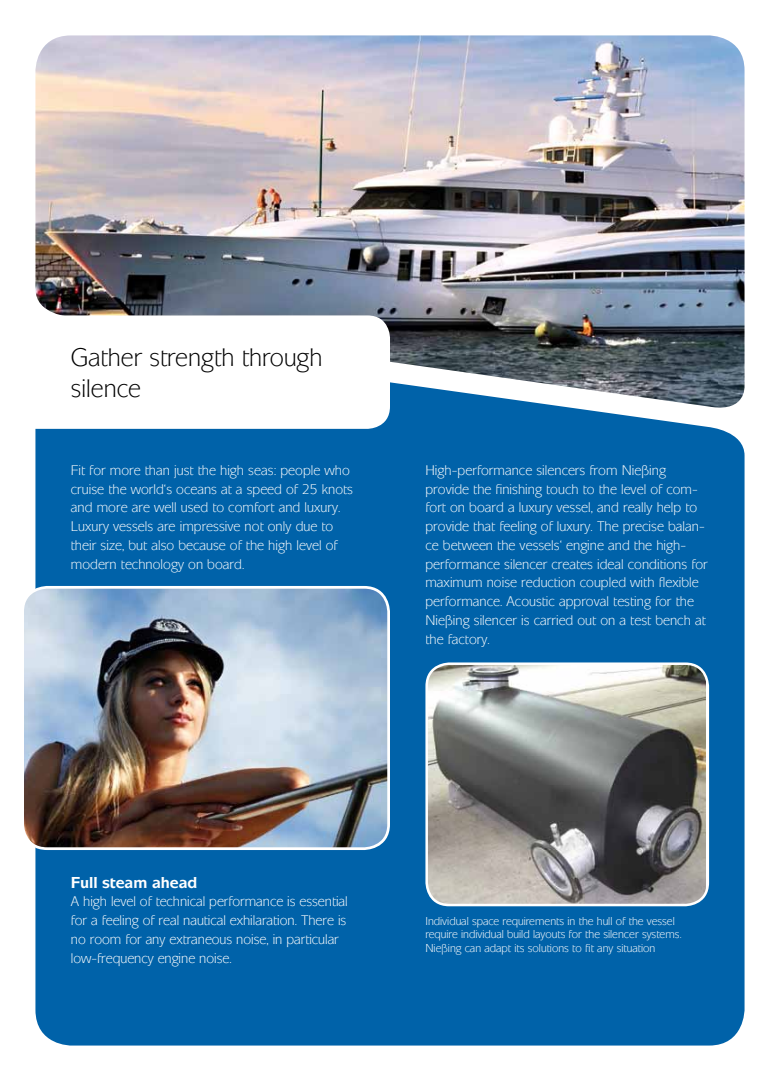
<style>
.page{position:relative;width:780px;height:1081px;background:#fff}
.page>*{position:absolute;margin:0;border:0;box-sizing:border-box;transform-origin:0 0}
.t1{font:25px/31.2px "Mixage BQ";color:#000}
.t2{font:700 15.62px "Mixage BQ";color:#fff}
.t3{font:13.75px/18.8px "Mixage BQ";letter-spacing:.005em;color:#fff}
.t4{font:11.25px/13.8px "Mixage BQ";color:#fff}
</style>
<div class="page">
<div style="left:35px;top:411px;width:709px;height:634px;background:#0062a9"></div>
<img style="left:35px;top:35px;width:710px;height:373px">
<div style="left:0;top:315px;width:390px;height:114px;background:#fff;border-radius:22px"></div>
<img style="left:25px;top:587px;width:363px;height:261px">
<div style="left:21px;top:586px;width:369px;height:264px;border:3px solid #fff;border-radius:25px"></div>
<img style="left:426px;top:664px;width:280px;height:241px">
<div style="left:425px;top:662px;width:284px;height:244px;border:2px solid #fff;border-radius:22px"></div>
<hr style="left:469px;top:680px;width:39px;height:1px;background:#000">
<h1 class="t1" style="left:71px;top:342px;width:253px">Gather strength through silence</h1>
<p class="t3" style="left:71px;top:461px;width:283px">Fit for more than just the high seas: people who cruise the world‘s oceans at a speed of 25 knots and more are well used to comfort and luxury.<br>Luxury vessels are impressive not only due to their size, but also because of the high level of modern technology on board.</p>
<p class="t3" style="left:425px;top:461px;width:284px">High-performance silencers from Nießing provide the finishing touch to the level of com&shy;fort on board a luxury vessel, and really help to provide that feeling of luxury. The precise balan&shy;ce between the vessels‘ engine and the high&shy;performance silencer creates ideal conditions for maximum noise reduction coupled with flexible performance. Acoustic approval testing for the Nießing silencer is carried out on a test bench at the factory.</p>
<p class="t2" style="left:71px;top:872px;width:128px">Full steam ahead</p>
<p class="t3" style="left:71px;top:892px;width:278px">A high level of technical performance is essential for a feeling of real nautical exhilaration. There is no room for any extraneous noise, in particular low-frequency engine noise.</p>
<p class="t4" style="left:425px;top:914px;width:258px">Individual space requirements in the hull of the vessel require individual build layouts for the silencer systems.<br>Nießing can adapt its solutions to fit any situation</p>
</div>
